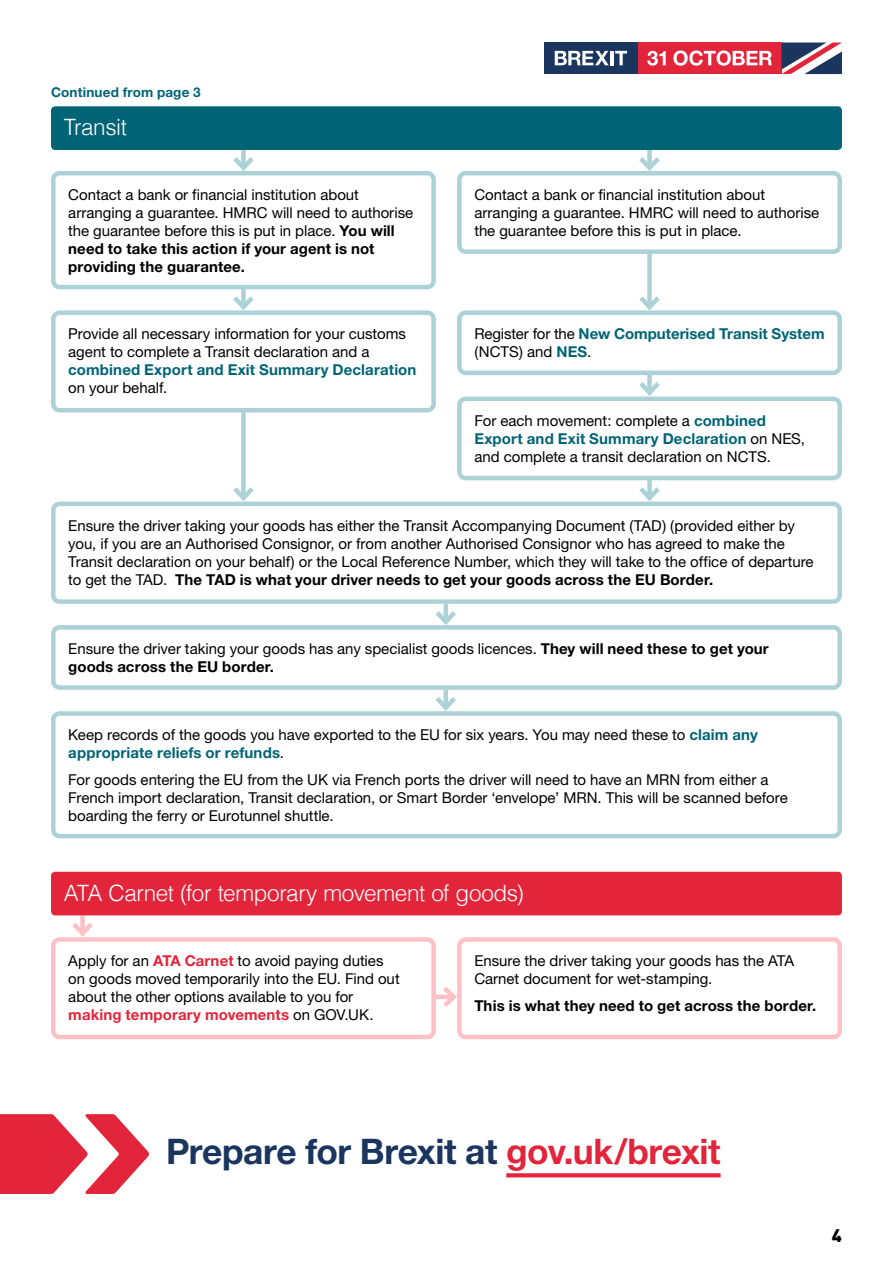
<style>
.page{position:relative;width:893px;height:1263px;background:#fff}
.page>*{position:absolute;margin:0;border:0;box-sizing:border-box;transform-origin:0 0}
.t1{font:700 35.25px "Helvetica Neue";letter-spacing:-.015em;color:#1a365e}
.t2{font:300 22.5px "Helvetica";letter-spacing:-.02em;color:#fff}
.t3{font:900 18px "DIN";color:#000}
.Body{font:15px/18px "Helvetica Neue";color:#000}
.Body-2{font:700 15px/18px "Helvetica Neue";color:#006476}
.Body-3{font:700 15px "Helvetica Neue";letter-spacing:.01em;color:#000}
.t4{font:700 13.5px "Helvetica Neue";letter-spacing:.015em;color:#006476}
.s1{font-weight:700}
.s2{font-weight:700;color:#006476}
.s3{font-weight:400;color:#000}
.s4{font-weight:700;color:#e3253b}
.s5{color:#e3253b}
</style>
<div class="page">
<hr style="left:436px;top:995px;width:18px;height:4px;background:#fdc1c6">
<svg style="left:438px;top:987px;width:19px;height:20px"></svg>
<div style="left:80px;top:915px;width:5px;height:18px;background:#fdc1c6"></div>
<svg style="left:72px;top:918px;width:21px;height:19px"></svg>
<hr style="left:444px;top:604px;width:4px;height:18px;background:#acd2d7">
<svg style="left:435px;top:606px;width:21px;height:19px"></svg>
<div style="left:647px;top:375px;width:5px;height:18px;background:#acd2d7"></div>
<svg style="left:639px;top:377px;width:21px;height:19px"></svg>
<div style="left:647px;top:480px;width:5px;height:18px;background:#acd2d7"></div>
<svg style="left:635px;top:482px;width:29px;height:20px"></svg>
<div style="left:241px;top:380px;width:5px;height:118px;background:#acd2d7"></div>
<svg style="left:228px;top:482px;width:30px;height:20px"></svg>
<div style="left:647px;top:150px;width:5px;height:18px;background:#acd2d7"></div>
<svg style="left:639px;top:152px;width:21px;height:19px"></svg>
<div style="left:241px;top:150px;width:5px;height:18px;background:#acd2d7"></div>
<svg style="left:233px;top:152px;width:21px;height:19px"></svg>
<div style="left:241px;top:289px;width:5px;height:18px;background:#acd2d7"></div>
<svg style="left:233px;top:291px;width:21px;height:19px"></svg>
<div style="left:647px;top:236px;width:5px;height:71px;background:#acd2d7"></div>
<svg style="left:639px;top:291px;width:21px;height:19px"></svg>
<hr style="left:444px;top:690px;width:4px;height:18px;background:#acd2d7">
<svg style="left:436px;top:692px;width:20px;height:19px"></svg>
<div style="left:544px;top:43px;width:94px;height:31px;background:#1a365e"></div>
<div style="left:638px;top:43px;width:143px;height:31px;background:#e3253b"></div>
<svg style="left:781px;top:43px;width:61px;height:31px"></svg>
<svg style="left:647px;top:51px;width:19px;height:15px"></svg>
<svg style="left:673px;top:51px;width:99px;height:15px"></svg>
<svg style="left:555px;top:51px;width:54px;height:14px"></svg>
<hr style="left:610px;top:51px;width:3px;height:14px;background:#fff">
<svg style="left:615px;top:51px;width:12px;height:14px"></svg>
<div style="left:51px;top:106px;width:791px;height:44px;background:#006476;border-radius:4px"></div>
<div style="left:51px;top:171px;width:385px;height:118px;border:4px solid #acd2d7;border-radius:7px"></div>
<div style="left:53px;top:313px;width:381px;height:97px;background:#fff;border-radius:7px"></div>
<div style="left:51px;top:310px;width:385px;height:102px;border:4px solid #acd2d7;border-radius:7px"></div>
<div style="left:459px;top:173px;width:381px;height:79px;background:#fff;border-radius:7px"></div>
<div style="left:457px;top:171px;width:385px;height:83px;border:4px solid #acd2d7;border-radius:7px"></div>
<div style="left:457px;top:310px;width:385px;height:65px;border:4px solid #acd2d7;border-radius:7px"></div>
<div style="left:457px;top:396px;width:385px;height:84px;border:4px solid #acd2d7;border-radius:7px"></div>
<div style="left:51px;top:502px;width:791px;height:102px;border:4px solid #acd2d7;border-radius:7px"></div>
<div style="left:51px;top:625px;width:791px;height:65px;border:4px solid #acd2d7;border-radius:7px"></div>
<div style="left:51px;top:711px;width:791px;height:127px;border:4px solid #acd2d7;border-radius:7px"></div>
<div style="left:51px;top:872px;width:791px;height:43px;background:#e3253b;border-radius:4px"></div>
<div style="left:51px;top:937px;width:385px;height:102px;border:4px solid #fdc1c6;border-radius:7px"></div>
<div style="left:457px;top:937px;width:385px;height:102px;border:4px solid #fdc1c6;border-radius:7px"></div>
<svg style="left:0;top:1114px;width:149px;height:80px"></svg>
<svg style="left:506px;top:1173px;width:215px;height:4px"></svg>
<p class="t4" style="left:51px;top:83px;width:151px">Continued from page 3</p>
<p class="t2" style="left:64px;top:108px;width:65px">Transit</p>
<p class="Body" style="left:68px;top:185px;width:346px">Contact a bank or financial institution about arranging a guarantee. HMRC will need to authorise the guarantee before this is put in place. <span class="s1">You will need to take this action if your agent is not providing the guarantee.</span></p>
<p class="Body" style="left:68px;top:325px;width:350px">Provide all necessary information for your customs agent to complete a Transit declaration and a <span class="s2">combined Export and Exit Summary Declaration </span>on your behalf.</p>
<p class="Body" style="left:474px;top:185px;width:346px">Contact a bank or financial institution about arranging a guarantee. HMRC will need to authorise the guarantee before this is put in place.</p>
<p class="Body-2" style="left:474px;top:325px;width:352px"><span class="s3">Register for the</span> New Computerised Transit System <span class="s3">(NCTS) and</span> NES<span class="s3">.</span></p>
<p class="Body" style="left:474px;top:411px;width:332px">For each movement: complete a <span class="s2">combined<br>Export and Exit Summary Declaration</span> on NES, and complete a transit declaration on NCTS.</p>
<p class="Body" style="left:68px;top:516px;width:747px">Ensure the driver taking your goods has either the Transit Accompanying Document (TAD) (provided either by you, if you are an Authorised Consignor, or from another Authorised Consignor who has agreed to make the Transit declaration on your behalf) or the Local Reference Number, which they will take to the office of departure to get the TAD. <span class="s1">The TAD is what your driver needs to get your goods across the EU Border.</span></p>
<p class="Body" style="left:68px;top:640px;width:702px">Ensure the driver taking your goods has any specialist goods licences. <span class="s1">They will need these to get your goods across the EU border.</span></p>
<p class="Body" style="left:68px;top:726px;width:691px">Keep records of the goods you have exported to the EU for six years. You may need these to <span class="s2">claim any appropriate reliefs or refunds</span>.</p>
<p class="Body" style="left:68px;top:770px;width:721px">For goods entering the EU from the UK via French ports the driver will need to have an MRN from either a<br>French import declaration, Transit declaration, or Smart Border ‘envelope’ MRN. This will be scanned before boarding the ferry or Eurotunnel shuttle.</p>
<p class="t2" style="left:64px;top:873px;width:462px">ATA Carnet (for temporary movement of goods)</p>
<p class="Body" style="left:68px;top:952px;width:333px">Apply for an <span class="s4">ATA Carnet</span> to avoid paying duties on goods moved temporarily into the EU. Find out about the other options available to you for <span class="s4">making temporary movements</span> on GOV.UK.</p>
<p class="Body" style="left:474px;top:952px;width:321px">Ensure the driver taking your goods has the ATA<br>Carnet document for wet-stamping.</p>
<p class="Body-3" style="left:474px;top:996px;width:343px">This is what they need to get across the border.</p>
<p class="t1" style="left:166px;top:1129px;width:556px">Prepare for Brexit at <span class="s5">gov.uk/brexit</span></p>
<p class="t3" style="left:832px;top:1223px;width:12px">4</p>
</div>
